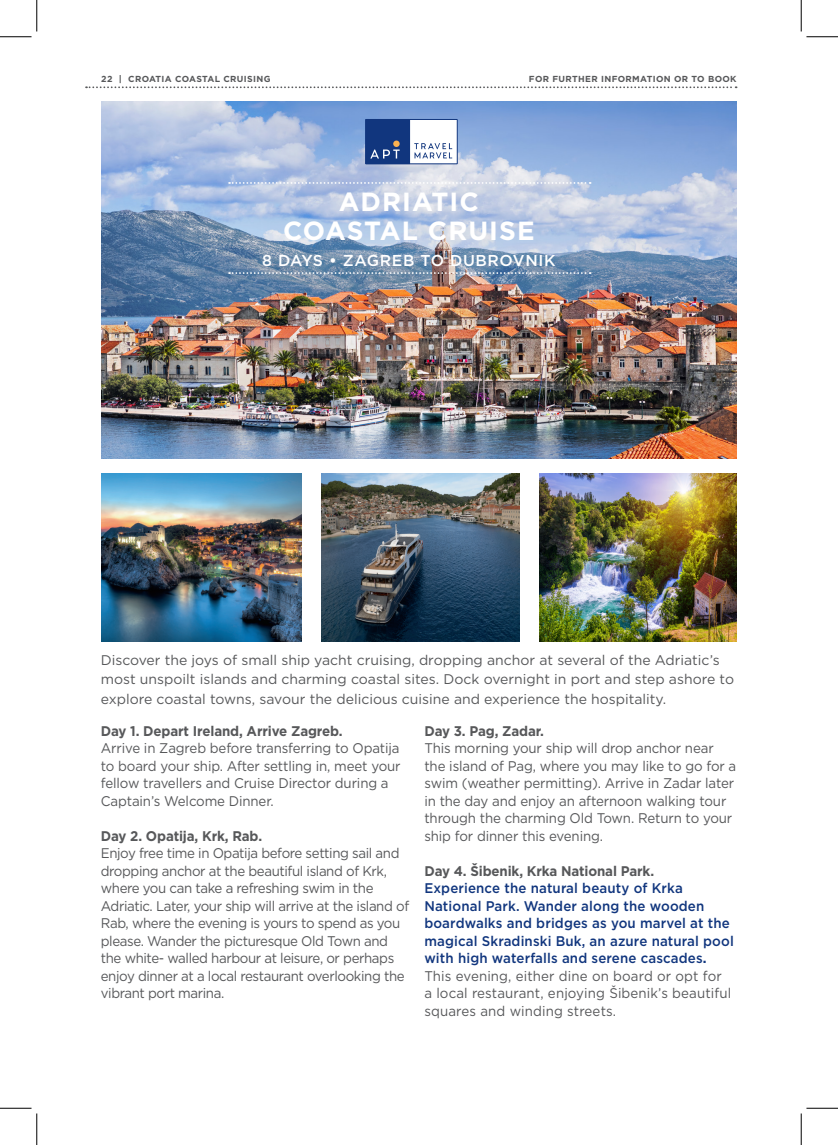
<style>
.page{position:relative;width:838px;height:1145px;background:#fff}
.page>*{position:absolute;margin:0;border:0;box-sizing:border-box;transform-origin:0 0}
.t1{font:700 26.25px/29.8px "Gotham";letter-spacing:.04em;color:#fff;text-align:center}
.t2{font:500 15.75px "Gotham";letter-spacing:.04em;color:#fff}
.t3{font:14px/17.5px "Gotham";letter-spacing:-.01em;color:#57585a;scale:.95 1}
.t4{font:14px/17.5px "Gotham";letter-spacing:-.03em;color:#57585a;scale:.95 1}
.t5{font:500 14px/17.5px "Gotham";letter-spacing:.01em;color:#11367e;scale:.95 1}
.t6{font:14px/19.2px "Gotham";letter-spacing:-.01em;color:#57585a}
.t7{font:700 14px "Gotham";letter-spacing:-.01em;color:#57585a;scale:.95 1}
.t8{font:700 8.75px "Gotham";letter-spacing:.04em;color:#57585a}
.s1{font-weight:700}
.s2{font-weight:400;color:#57585a}
</style>
<div class="page">
<svg style="left:86px;top:86px;width:650px;height:2px"></svg>
<img style="left:101px;top:101px;width:635px;height:358px">
<img style="left:539px;top:474px;width:197px;height:168px">
<img style="left:321px;top:474px;width:198px;height:168px">
<img style="left:101px;top:474px;width:201px;height:168px">
<svg style="left:229px;top:182px;width:361px;height:2px"></svg>
<svg style="left:229px;top:272px;width:361px;height:2px"></svg>
<div style="left:366px;top:119px;width:91px;height:45px;background:#fff"></div>
<div style="left:365px;top:119px;width:92px;height:45px;border:1px solid #11367e"></div>
<div style="left:365px;top:119px;width:45px;height:45px;background:#11367e"></div>
<svg style="left:370px;top:141px;width:29px;height:18px"></svg>
<svg style="left:414px;top:143px;width:38px;height:15px"></svg>
<hr style="left:0;top:36px;width:32px;height:1px;background:#000">
<hr style="left:806px;top:36px;width:31px;height:1px;background:#000">
<hr style="left:0;top:1108px;width:32px;height:1px;background:#000">
<hr style="left:806px;top:1108px;width:31px;height:1px;background:#000">
<hr style="left:36px;top:0;width:1px;height:31px;background:#000">
<hr style="left:36px;top:1113px;width:1px;height:32px;background:#000">
<hr style="left:800px;top:0;width:1px;height:31px;background:#000">
<hr style="left:800px;top:1113px;width:1px;height:32px;background:#000">
<p class="t8" style="left:101px;top:73px;width:171px">22 | CROATIA COASTAL CRUISING</p>
<p class="t8" style="left:529px;top:73px;width:209px">FOR FURTHER INFORMATION OR TO BOOK</p>
<p class="t1" style="left:283px;top:186px;width:253px">ADRIATIC<br>COASTAL CRUISE</p>
<p class="t2" style="left:262px;top:250px;width:295px">8 DAYS • ZAGREB TO DUBROVNIK</p>
<p class="t6" style="left:101px;top:650px;width:634px">Discover the joys of small ship yacht cruising, dropping anchor at several of the Adriatic’s most unspoilt islands and charming coastal sites. Dock overnight in port and step ashore to explore coastal towns, savour the delicious cuisine and experience the hospitality.</p>
<p class="t7" style="left:101px;top:721px;width:256px">Day 1. Depart Ireland, Arrive Zagreb.</p>
<p class="t3" style="left:101px;top:739px;width:317px">Arrive in Zagreb before transferring to Opatija to board your ship. After settling in, meet your fellow travellers and Cruise Director during a Captain’s Welcome Dinner.</p>
<p class="t7" style="left:101px;top:826px;width:171px">Day 2. Opatija, Krk, Rab.</p>
<p class="t4" style="left:101px;top:844px;width:326px">Enjoy free time in Opatija before setting sail and dropping anchor at the beautiful island of Krk, where you can take a refreshing swim in the Adriatic. Later, your ship will arrive at the island of Rab, where the evening is yours to spend as you please. Wander the picturesque Old Town and the white- walled harbour at leisure, or perhaps enjoy dinner at a local restaurant overlooking the vibrant port marina.</p>
<p class="t7" style="left:424px;top:721px;width:127px">Day 3. Pag, Zadar.</p>
<p class="t3" style="left:424px;top:739px;width:330px">This morning your ship will drop anchor near the island of Pag, where you may like to go for a swim (weather permitting). Arrive in Zadar later in the day and enjoy an afternoon walking tour through the charming Old Town. Return to your ship for dinner this evening.</p>
<p class="t7" style="left:424px;top:861px;width:243px">Day 4. Šibenik, Krka National Park.</p>
<p class="t5" style="left:424px;top:879px;width:327px">Experience the natural beauty of Krka National Park. Wander along the wooden boardwalks and bridges as you marvel at the magical Skradinski Buk, an azure natural pool with high waterfalls and serene cascades<span class="s1">.<br></span><span class="s2">This evening, either dine on board or opt for<br>a local restaurant, enjoying Šibenik’s beautiful squares and winding streets.</span></p>
</div>
